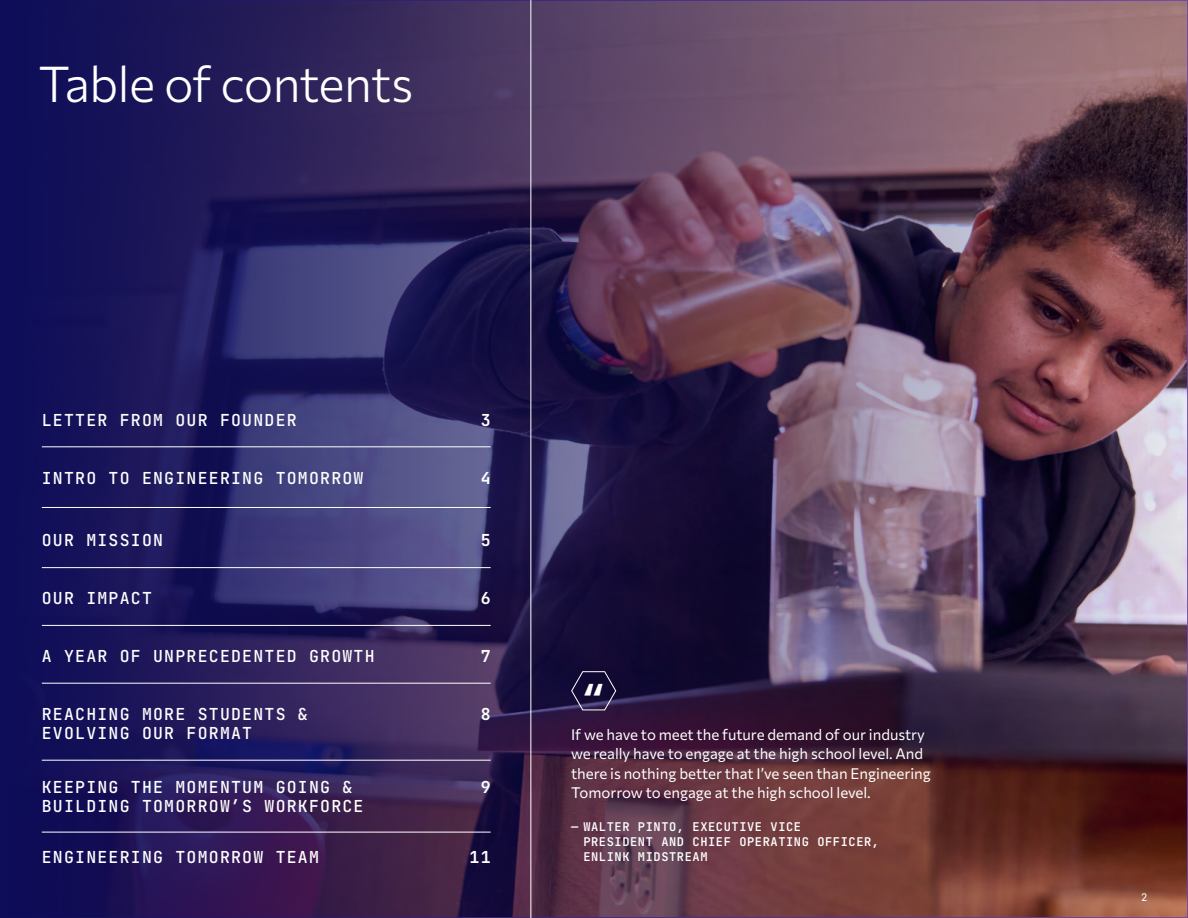
<style>
.page{position:relative;width:1188px;height:918px;background:#fff}
.page>*{position:absolute;margin:0;border:0;box-sizing:border-box;transform-origin:0 0}
.t1{font:300 49.5px "Commissioner";letter-spacing:-.02em;color:#fff}
.t2{font:700 37.5px "Jet Brains Mono";color:#fff}
.t3{font:500 16.5px/19.5px "Jet Brains Mono";letter-spacing:.075em;color:#fff}
.t4{font:700 16.5px "Jet Brains Mono";color:#fff}
.t5{font:15px/19.5px "Commissioner";color:#fff}
.t6{font:600 12px/15px "Jet Brains Mono";letter-spacing:.05em;color:#fff}
.t7{font:10.5px "Jet Brains Mono";color:#fff}
</style>
<div class="page">
<img style="left:0;top:0;width:1188px;height:917px">
<svg style="left:571px;top:671px;width:45px;height:40px;background:#2a224a"></svg>
<hr style="left:42px;top:446px;width:449px;height:1px;background:#fff">
<hr style="left:42px;top:507px;width:449px;height:1px;background:#fff">
<hr style="left:42px;top:567px;width:449px;height:1px;background:#fff">
<hr style="left:42px;top:625px;width:449px;height:1px;background:#fff">
<hr style="left:42px;top:683px;width:449px;height:1px;background:#fff">
<hr style="left:42px;top:760px;width:449px;height:1px;background:#fff">
<hr style="left:42px;top:832px;width:449px;height:1px;background:#fff">
<hr style="left:530px;top:0;width:1px;height:918px;background:#fff">
<h1 class="t1" style="left:39px;top:46px;width:376px">Table of contents</h1>
<p class="t3" style="left:42px;top:410px;width:256px">LETTER FROM OUR FOUNDER</p>
<p class="t4" style="left:481px;top:409px;width:11px">3</p>
<p class="t3" style="left:42px;top:468px;width:323px">INTRO TO ENGINEERING TOMORROW</p>
<p class="t4" style="left:481px;top:467px;width:11px">4</p>
<p class="t3" style="left:42px;top:531px;width:123px">OUR MISSION</p>
<p class="t4" style="left:481px;top:530px;width:11px">5</p>
<p class="t3" style="left:42px;top:588px;width:112px">OUR IMPACT</p>
<p class="t4" style="left:481px;top:587px;width:11px">6</p>
<p class="t3" style="left:42px;top:646px;width:334px">A YEAR OF UNPRECEDENTED GROWTH</p>
<p class="t4" style="left:481px;top:645px;width:11px">7</p>
<h2 class="t2" style="left:582px;top:674px;width:24px">“</h2>
<p class="t3" style="left:42px;top:704px;width:268px">REACHING MORE STUDENTS &amp;<br>EVOLVING OUR FORMAT</p>
<p class="t3" style="left:42px;top:777px;width:323px">KEEPING THE MOMENTUM GOING &amp;<br>BUILDING TOMORROW’S WORKFORCE</p>
<p class="t3" style="left:42px;top:848px;width:279px">ENGINEERING TOMORROW TEAM</p>
<p class="t4" style="left:481px;top:703px;width:11px">8</p>
<p class="t4" style="left:481px;top:776px;width:11px">9</p>
<p class="t4" style="left:470px;top:846px;width:23px">11</p>
<p class="t5" style="left:571px;top:724px;width:361px">If we have to meet the future demand of our industry we really have to engage at the high school level. And there is nothing better that I’ve seen than Engineering Tomorrow to engage at the high school level.</p>
<p class="t6" style="left:583px;top:819px;width:297px;text-indent:-12px">— WALTER PINTO, EXECUTIVE VICE<br>PRESIDENT AND CHIEF OPERATING OFFICER,<br>ENLINK MIDSTREAM</p>
<p class="t7" style="left:1141px;top:891px;width:8px">2</p>
</div>
